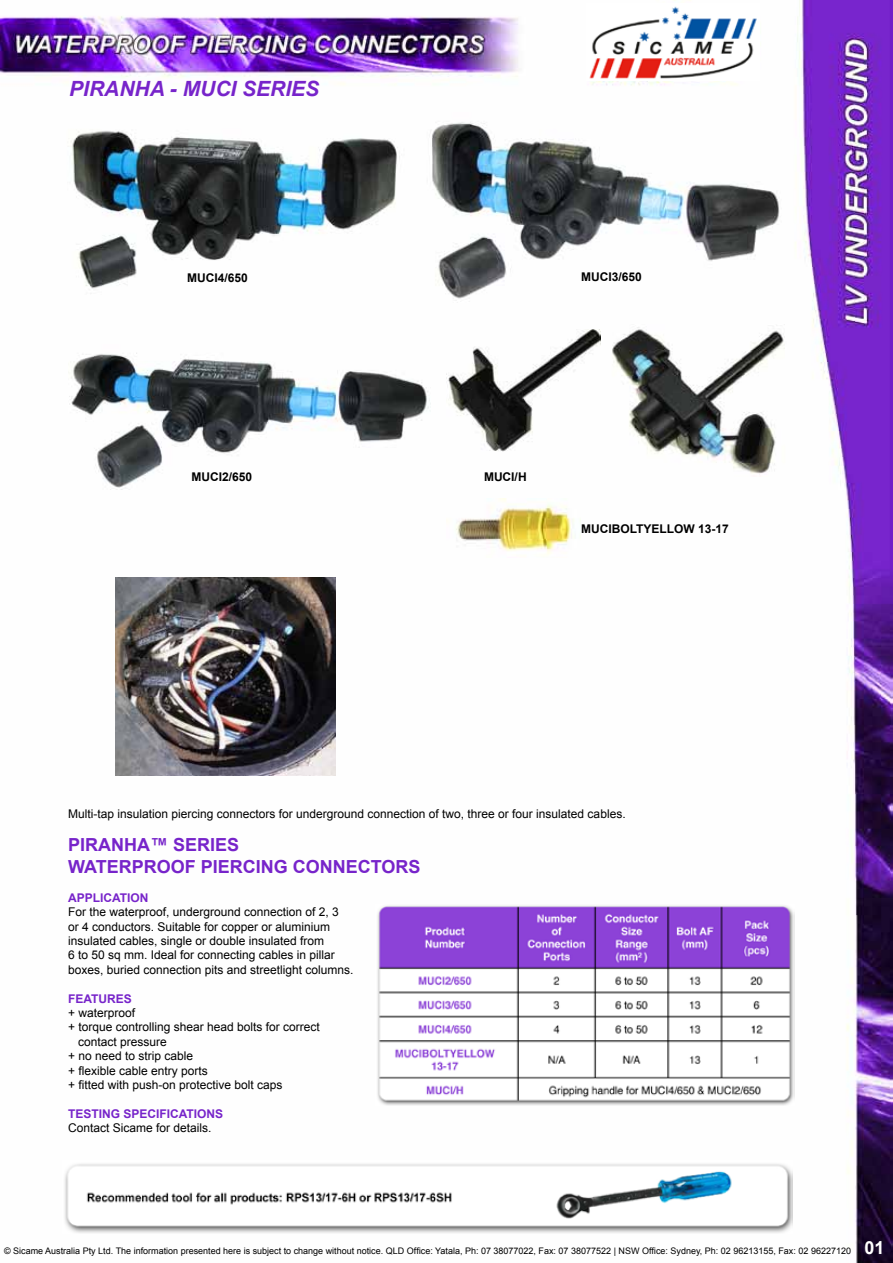
<style>
.page{position:relative;width:893px;height:1263px;background:#fff}
.page>*{position:absolute;margin:0;border:0;box-sizing:border-box;transform-origin:0 0}
.t1{font:italic 700 21px "Arial";color:#7724ca}
.t2{font:700 18px/21.6px "Arial";color:#7724ca}
.t3{font:700 18px "Arial";color:#fff}
.t4{font:12px/14.4px "Arial";color:#000}
.t5{font:700 12px "Arial";color:#000}
.t6{font:700 12px "Arial";color:#7724ca}
.t7{font:9px "Arial";color:#000}
</style>
<div class="page">
<img style="left:0;top:0;width:893px;height:1263px">
<img style="left:63px;top:1161px;width:730px;height:72px">
<img style="left:446px;top:498px;width:134px;height:59px">
<img style="left:50px;top:113px;width:361px;height:183px">
<img style="left:419px;top:113px;width:365px;height:190px">
<img style="left:68px;top:345px;width:363px;height:145px">
<img style="left:595px;top:325px;width:192px;height:152px">
<img style="left:446px;top:330px;width:155px;height:121px">
<img style="left:375px;top:904px;width:419px;height:201px">
<img style="left:116px;top:578px;width:219px;height:197px">
<img style="left:587px;top:4px;width:172px;height:77px">
<h1 class="t1" style="left:69px;top:75px;width:252px">PIRANHA - MUCI SERIES</h1>
<p class="t5" style="left:187px;top:270px;width:62px">MUCI4/650</p>
<p class="t5" style="left:191px;top:468px;width:62px">MUCI2/650</p>
<p class="t5" style="left:581px;top:269px;width:62px">MUCI3/650</p>
<p class="t5" style="left:484px;top:468px;width:44px">MUCI/H</p>
<p class="t5" style="left:581px;top:521px;width:149px">MUCIBOLTYELLOW 13-17</p>
<p class="t4" style="left:68px;top:806px;width:559px">Multi-tap insulation piercing connectors for underground connection of two, three or four insulated cables.</p>
<h2 class="t2" style="left:68px;top:835px;width:354px">PIRANHA™ SERIES<br>WATERPROOF PIERCING CONNECTORS</h2>
<p class="t6" style="left:68px;top:889px;width:82px">APPLICATION</p>
<p class="t4" style="left:68px;top:905px;width:287px">For the waterproof, underground connection of 2, 3<br>or 4 conductors. Suitable for copper or aluminium insulated cables, single or double insulated from<br>6 to 50 sq mm. Ideal for connecting cables in pillar boxes, buried connection pits and streetlight columns.</p>
<p class="t6" style="left:68px;top:990px;width:65px">FEATURES</p>
<p class="t4" style="left:68px;top:1005px;width:69px">+ waterproof</p>
<p class="t4" style="left:68px;top:1020px;width:253px">+ torque controlling shear head bolts for correct</p>
<p class="t4" style="left:78px;top:1034px;width:90px">contact pressure</p>
<p class="t4" style="left:68px;top:1049px;width:127px">+ no need to strip cable</p>
<p class="t4" style="left:68px;top:1063px;width:141px">+ flexible cable entry ports</p>
<p class="t4" style="left:68px;top:1077px;width:216px">+ fitted with push-on protective bolt caps</p>
<p class="t6" style="left:68px;top:1105px;width:157px">TESTING SPECIFICATIONS</p>
<p class="t4" style="left:68px;top:1121px;width:145px">Contact Sicame for details.</p>
<p class="t7" style="left:4px;top:1245px;width:848px">© Sicame Australia Pty Ltd. The information presented here is subject to change without notice. QLD Office: Yatala, Ph: 07 38077022, Fax: 07 38077522 | NSW Office: Sydney, Ph: 02 96213155, Fax: 02 96227120</p>
<h2 class="t3" style="left:864px;top:1236px;width:22px">01</h2>
</div>
